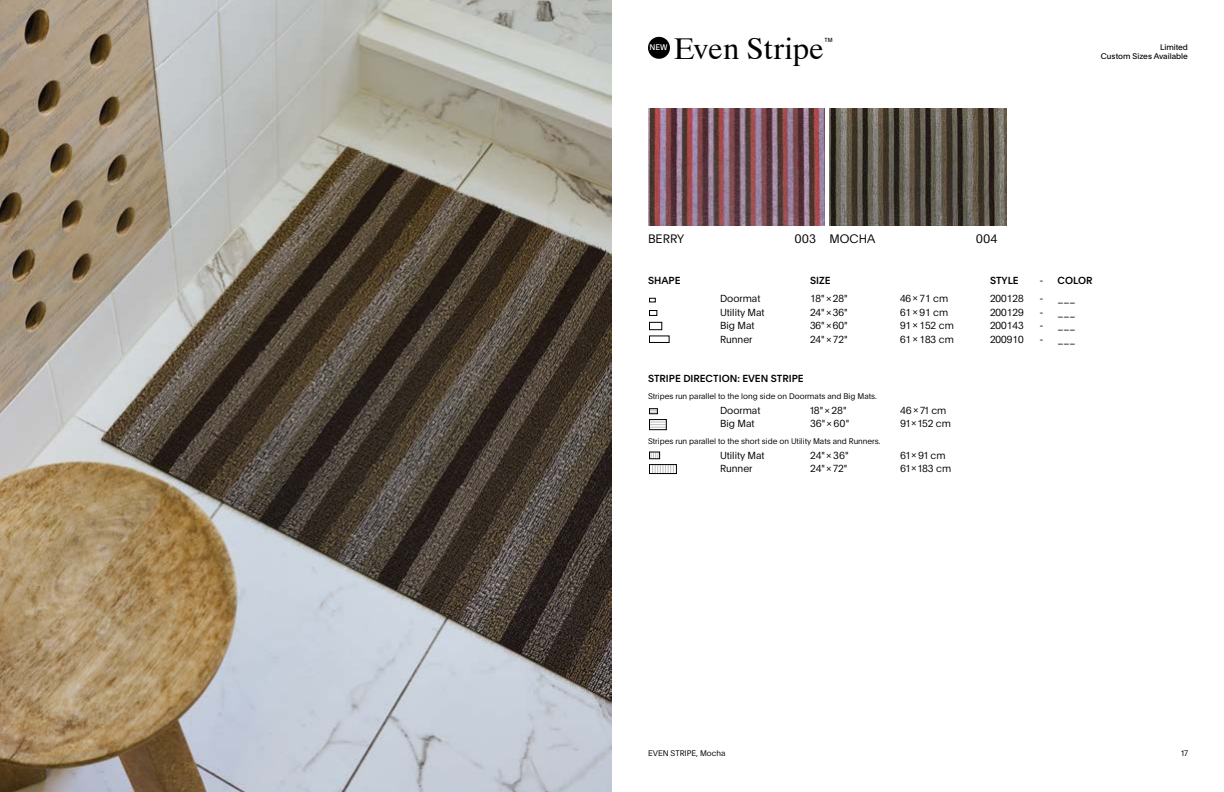
<style>
.page{position:relative;width:1224px;height:792px;background:#fff}
.page>*{position:absolute;margin:0;border:0;box-sizing:border-box;transform-origin:0 0}
.t1{font:30px "Dutch 801 BT";color:#000}
.t2{font:300 12px "Plain";color:#000}
.t3{font:300 10px "Plain";color:#000}
.t4{font:500 10px "Plain";color:#000}
.t5{font:300 8px "Plain";color:#000}
.t6{font:8px/9px "Plain";color:#000;text-align:right}
.t7{font:8px "Plain";color:#fff}
.s1{font-weight:300}
</style>
<div class="page">
<img style="left:0;top:0;width:612px;height:792px">
<div style="left:648px;top:37px;width:22px;height:22px;background:#000;border-radius:50%"></div>
<img style="left:830px;top:108px;width:176px;height:118px">
<img style="left:648px;top:108px;width:177px;height:118px">
<svg style="left:649px;top:298px;width:6px;height:4px"></svg>
<div style="left:649px;top:310px;width:8px;height:6px;border:1px solid #000"></div>
<div style="left:649px;top:322px;width:13px;height:8px;border:1px solid #000"></div>
<div style="left:649px;top:336px;width:20px;height:7px;border:1px solid #000"></div>
<div style="left:649px;top:409px;width:9px;height:5px;border:1px solid #000"></div>
<svg style="left:651px;top:422px;width:14px;height:6px"></svg>
<div style="left:649px;top:419px;width:18px;height:11px;border:1px solid #000"></div>
<svg style="left:651px;top:454px;width:7px;height:3px"></svg>
<div style="left:649px;top:452px;width:11px;height:7px;border:1px solid #000"></div>
<svg style="left:652px;top:466px;width:22px;height:6px"></svg>
<div style="left:649px;top:464px;width:28px;height:10px;border:1px solid #000"></div>
<p class="t7" style="left:650px;top:42px;width:20px">NEW</p>
<h1 class="t1" style="left:674px;top:30px;width:152px">Even Stripe</h1>
<p class="t3" style="left:824px;top:34px;width:10px">™</p>
<p class="t6" style="left:1101px;top:42px;width:89px">Limited<br>Custom Sizes Available</p>
<p class="t2" style="left:648px;top:231px;width:38px">BERRY</p>
<p class="t2" style="left:794px;top:231px;width:82px">003 MOCHA</p>
<p class="t2" style="left:976px;top:231px;width:23px">004</p>
<p class="t4" style="left:648px;top:273px;width:34px">SHAPE</p>
<p class="t4" style="left:810px;top:273px;width:22px">SIZE</p>
<p class="t4" style="left:990px;top:273px;width:30px">STYLE</p>
<p class="t4" style="left:1040px;top:273px;width:54px"><span class="s1">-</span> COLOR</p>
<p class="t3" style="left:720px;top:291px;width:42px">Doormat</p>
<p class="t3" style="left:810px;top:291px;width:39px">18" × 28"</p>
<p class="t3" style="left:900px;top:291px;width:50px">46 x 71 cm</p>
<p class="t3" style="left:990px;top:291px;width:35px">200128</p>
<p class="t3" style="left:1040px;top:291px;width:38px">- ___</p>
<p class="t3" style="left:720px;top:305px;width:46px">Utility Mat</p>
<p class="t3" style="left:810px;top:305px;width:39px">24" × 36"</p>
<p class="t3" style="left:900px;top:305px;width:50px">61 x 91 cm</p>
<p class="t3" style="left:990px;top:305px;width:35px">200129</p>
<p class="t3" style="left:1040px;top:305px;width:38px">- ___</p>
<p class="t3" style="left:720px;top:318px;width:36px">Big Mat</p>
<p class="t3" style="left:810px;top:318px;width:39px">36" × 60"</p>
<p class="t3" style="left:900px;top:318px;width:55px">91 x 152 cm</p>
<p class="t3" style="left:990px;top:318px;width:35px">200143</p>
<p class="t3" style="left:1040px;top:318px;width:38px">- ___</p>
<p class="t3" style="left:720px;top:332px;width:34px">Runner</p>
<p class="t3" style="left:810px;top:332px;width:39px">24" × 72"</p>
<p class="t3" style="left:900px;top:332px;width:55px">61 x 183 cm</p>
<p class="t3" style="left:990px;top:332px;width:35px">200910</p>
<p class="t3" style="left:1040px;top:332px;width:38px">- ___</p>
<p class="t4" style="left:648px;top:372px;width:157px">STRIPE DIRECTION: EVEN STRIPE</p>
<p class="t5" style="left:648px;top:390px;width:230px">Stripes run parallel to the long side on Doormats and Big Mats.</p>
<p class="t3" style="left:720px;top:403px;width:42px">Doormat</p>
<p class="t3" style="left:810px;top:403px;width:38px">18" × 28"</p>
<p class="t3" style="left:900px;top:403px;width:48px">46 x 71 cm</p>
<p class="t3" style="left:720px;top:417px;width:36px">Big Mat</p>
<p class="t3" style="left:810px;top:417px;width:41px">36" × 60"</p>
<p class="t3" style="left:900px;top:417px;width:53px">91 x 152 cm</p>
<p class="t5" style="left:648px;top:435px;width:234px">Stripes run parallel to the short side on Utility Mats and Runners.</p>
<p class="t3" style="left:720px;top:448px;width:46px">Utility Mat</p>
<p class="t3" style="left:810px;top:448px;width:40px">24" × 36"</p>
<p class="t3" style="left:900px;top:448px;width:47px">61 x 91 cm</p>
<p class="t3" style="left:720px;top:462px;width:34px">Runner</p>
<p class="t3" style="left:810px;top:462px;width:39px">24" × 72"</p>
<p class="t3" style="left:900px;top:462px;width:53px">61 x 183 cm</p>
<p class="t5" style="left:648px;top:747px;width:79px">EVEN STRIPE, Mocha</p>
<p class="t5" style="left:1181px;top:747px;width:8px">17</p>
</div>
